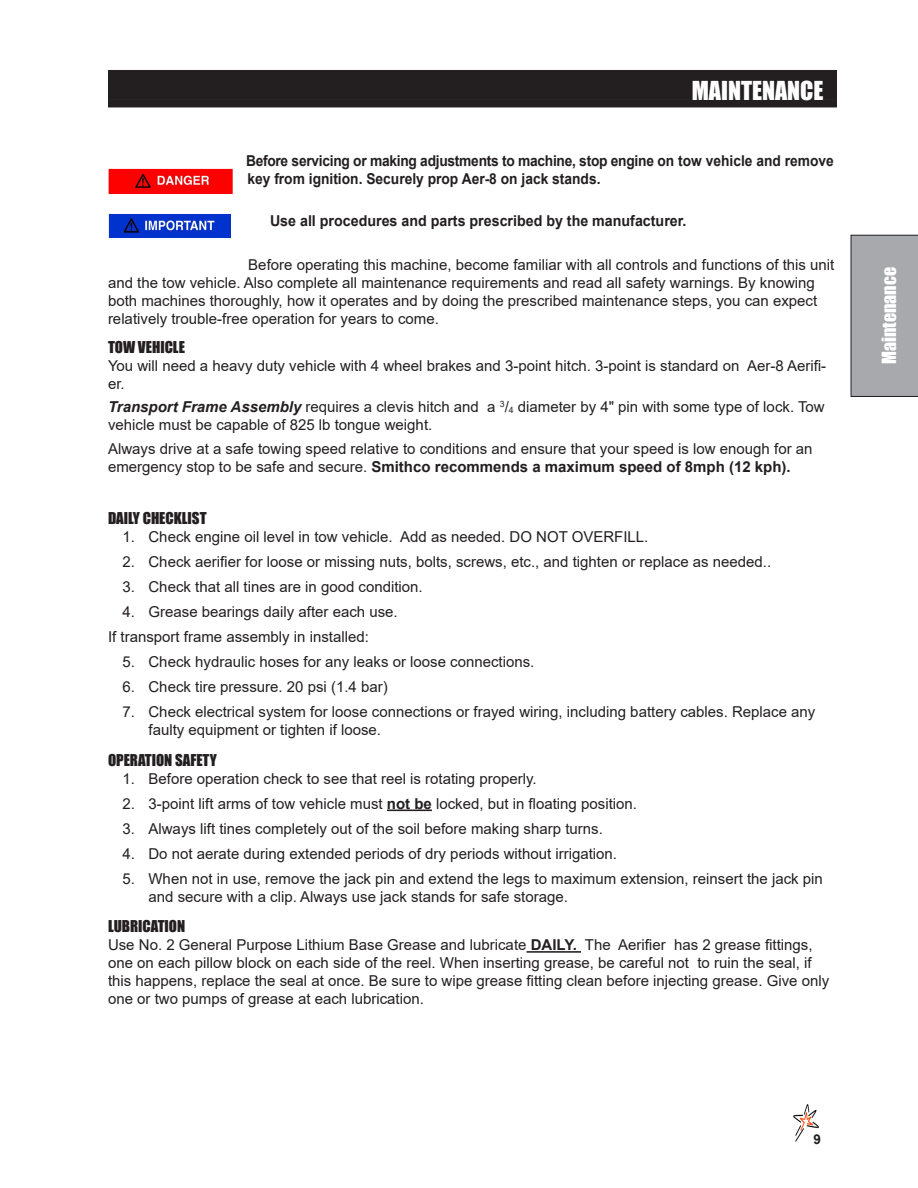
<style>
.page{position:relative;width:918px;height:1188px;background:#fff}
.page>*{position:absolute;margin:0;border:0;box-sizing:border-box;transform-origin:0 0}
.Header_Right{font:24px "Impact";color:#fff}
.t1{font:18px "Impact";color:#fff}
.Body_text{font:15px/18px "Arial";color:#231f20}
._1__2__3{font:15px/18px "Arial";color:#231f20}
.Warning_Danger_Caution{font:700 15px/18px "Arial";color:#231f20;scale:.92 1}
.Warning_Danger_Caution-2{font:700 15px "Arial";color:#231f20;scale:.95 1}
.Subhead_1{font:15px "Impact";color:#231f20}
.t2{font:700 13.5px "Arial";color:#231f20}
.s1{font-weight:700;font-style:italic}
.s2{font-size:8.7px}
.s3{font-weight:700}
</style>
<div class="page">
<img style="left:793px;top:1104px;width:26px;height:38px">
<div style="left:811px;top:1133px;width:27px;height:8px;background:#fff"></div>
<div style="left:851px;top:235px;width:67px;height:162px;background:#a8a9ad"></div>
<div style="left:108px;top:70px;width:729px;height:30px;background:#231f20"></div>
<div style="left:108px;top:100px;width:729px;height:7px;background:#231f20"></div>
<hr style="left:387px;top:810px;width:45px;height:1px;background:#231f20">
<hr style="left:527px;top:951px;width:54px;height:2px;background:#231f20">
<img style="left:108px;top:168px;width:124px;height:26px">
<img style="left:108px;top:214px;width:122px;height:23px">
<p class="Header_Right" style="left:692px;top:72px;width:133px">MAINTENANCE</p>
<p class="Warning_Danger_Caution" style="left:246px;top:152px;width:641px">Before servicing or making adjustments to machine, stop engine on tow vehicle and remove key from ignition. Securely prop Aer-8 on jack stands.</p>
<p class="Warning_Danger_Caution-2" style="left:270px;top:210px;width:440px">Use all procedures and parts prescribed by the manufacturer.</p>
<p class="Body_text" style="left:108px;top:256px;width:728px;text-indent:140px">Before operating this machine, become familiar with all controls and functions of this unit and the tow vehicle. Also complete all maintenance requirements and read all safety warnings. By knowing both machines thoroughly, how it operates and by doing the prescribed maintenance steps, you can expect relatively trouble-free operation for years to come.</p>
<p class="Subhead_1" style="left:108px;top:335px;width:78px">TOW VEHICLE</p>
<p class="Body_text" style="left:108px;top:357px;width:720px">You will need a heavy duty vehicle with 4 wheel brakes and 3-point hitch. 3-point is standard on Aer-8 Aerifi&shy;er.</p>
<p class="Body_text" style="left:108px;top:398px;width:718px"><span class="s1">Transport Frame Assembly</span> requires a clevis hitch and a <sup>3</sup>/<span class="s2">4</span> diameter by 4" pin with some type of lock. Tow vehicle must be capable of 825 lb tongue weight.</p>
<p class="Body_text" style="left:108px;top:439px;width:706px">Always drive at a safe towing speed relative to conditions and ensure that your speed is low enough for an emergency stop to be safe and secure. <span class="s3">Smithco recommends a maximum speed of 8mph (12 kph).</span></p>
<p class="Subhead_1" style="left:108px;top:506px;width:100px">DAILY CHECKLIST</p>
<p class="_1__2__3" style="left:122px;top:528px;width:527px">1. Check engine oil level in tow vehicle. Add as needed. DO NOT OVERFILL.</p>
<p class="_1__2__3" style="left:122px;top:553px;width:650px">2. Check aerifier for loose or missing nuts, bolts, screws, etc., and tighten or replace as needed..</p>
<p class="_1__2__3" style="left:122px;top:578px;width:302px">3. Check that all tines are in good condition.</p>
<p class="_1__2__3" style="left:122px;top:603px;width:277px">4. Grease bearings daily after each use.</p>
<p class="_1__2__3" style="left:108px;top:628px;width:262px">If transport frame assembly in installed:</p>
<p class="_1__2__3" style="left:122px;top:653px;width:414px">5. Check hydraulic hoses for any leaks or loose connections.</p>
<p class="_1__2__3" style="left:122px;top:678px;width:267px">6. Check tire pressure. 20 psi (1.4 bar)</p>
<p class="_1__2__3" style="left:148px;top:703px;width:668px;text-indent:-26px">7. Check electrical system for loose connections or frayed wiring, including battery cables. Replace any faulty equipment or tighten if loose.</p>
<p class="Subhead_1" style="left:108px;top:748px;width:110px">OPERATION SAFETY</p>
<p class="_1__2__3" style="left:122px;top:769px;width:416px">1. Before operation check to see that reel is rotating properly.</p>
<p class="_1__2__3" style="left:122px;top:794px;width:516px">2. 3-point lift arms of tow vehicle must <span class="s3">not be</span> locked, but in floating position.</p>
<p class="_1__2__3" style="left:122px;top:819px;width:482px">3. Always lift tines completely out of the soil before making sharp turns.</p>
<p class="_1__2__3" style="left:122px;top:844px;width:496px">4. Do not aerate during extended periods of dry periods without irrigation.</p>
<p class="_1__2__3" style="left:148px;top:870px;width:676px;text-indent:-26px">5. When not in use, remove the jack pin and extend the legs to maximum extension, reinsert the jack pin and secure with a clip. Always use jack stands for safe storage.</p>
<p class="Subhead_1" style="left:108px;top:915px;width:79px">LUBRICATION</p>
<p class="Body_text" style="left:108px;top:936px;width:723px">Use No. 2 General Purpose Lithium Base Grease and lubricate <span class="s3">DAILY.</span> The Aerifier has 2 grease fittings, one on each pillow block on each side of the reel. When inserting grease, be careful not to ruin the seal, if this happens, replace the seal at once. Be sure to wipe grease fitting clean before injecting grease. Give only one or two pumps of grease at each lubrication.</p>
<p class="t1" style="left:875px;top:364px;width:99px;rotate:-90deg">Maintenance</p>
<p class="t2" style="left:813px;top:1129px;width:9px">9</p>
</div>
